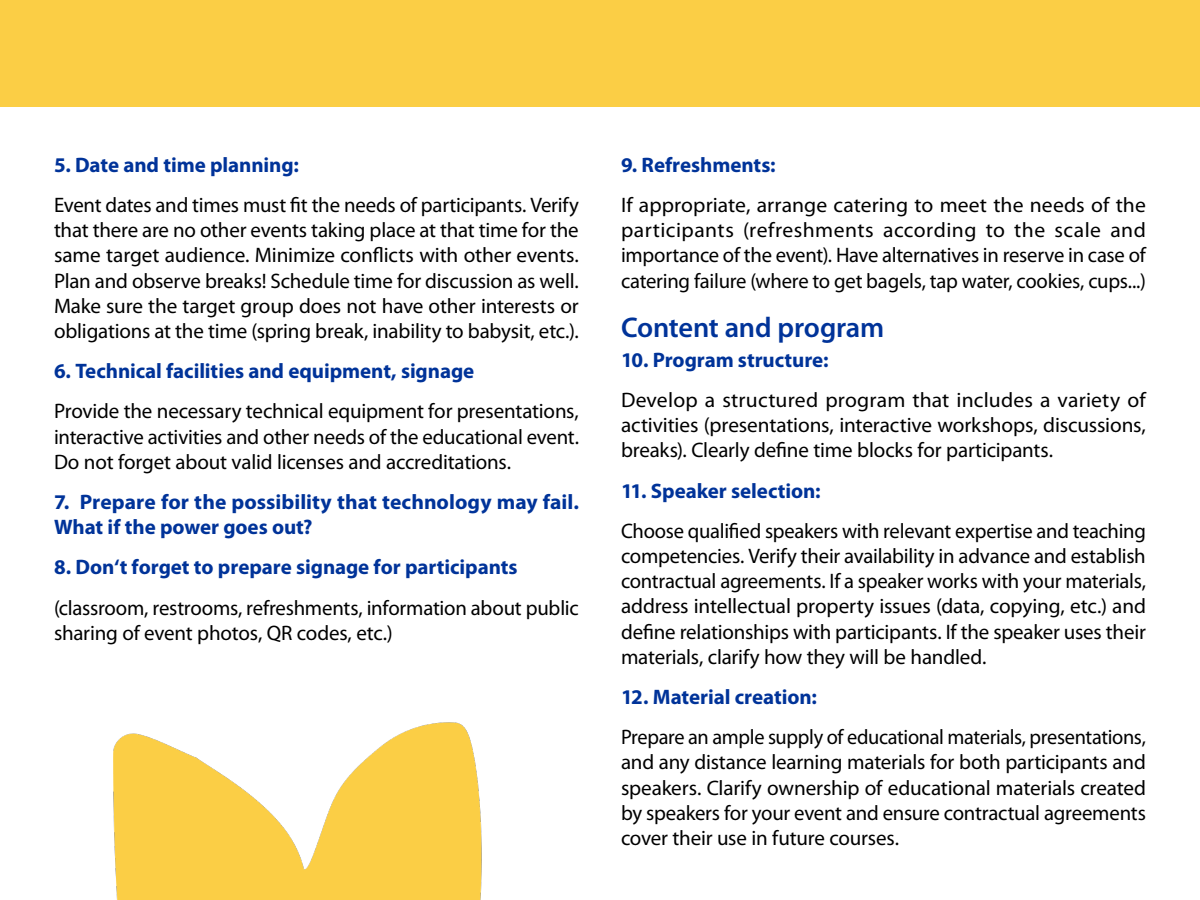
<style>
.page{position:relative;width:1200px;height:900px;background:#fff}
.page>*{position:absolute;margin:0;border:0;box-sizing:border-box;transform-origin:0 0}
.t1{font:600 28.5px "Myriad Pro";letter-spacing:-.01em;color:#039}
.t2{font:21px/25.2px "Myriad Pro";letter-spacing:-.01em;color:#000;text-align:justify}
.t3{font:700 21px/25.2px "Myriad Pro";letter-spacing:-.005em;color:#039}
</style>
<div class="page">
<div style="left:0;top:0;width:1200px;height:106px;background:#fbce45"></div>
<img style="left:113px;top:722px;width:369px;height:178px">
<p class="t3" style="left:54px;top:151px;width:246px">5. Date and time planning:</p>
<p class="t2" style="left:54px;top:192px;width:527px">Event dates and times must fit the needs of participants. Verify that there are no other events taking place at that time for the same target audience. Minimize conflicts with other events.<br>Plan and observe breaks! Schedule time for discussion as well.<br>Make sure the target group does not have other interests or obligations at the time (spring break, inability to babysit, etc.).</p>
<p class="t3" style="left:54px;top:358px;width:422px">6. Technical facilities and equipment, signage</p>
<p class="t2" style="left:54px;top:398px;width:526px">Provide the necessary technical equipment for presentations, interactive activities and other needs of the educational event.<br>Do not forget about valid licenses and accreditations.</p>
<p class="t3" style="left:54px;top:489px;width:526px">7. Prepare for the possibility that technology may fail.<br>What if the power goes out?</p>
<p class="t3" style="left:54px;top:554px;width:465px">8. Don‘t forget to prepare signage for participants</p>
<p class="t2" style="left:54px;top:595px;width:526px">(classroom, restrooms, refreshments, information about public sharing of event photos, QR codes, etc.)</p>
<p class="t3" style="left:621px;top:151px;width:156px">9. Refreshments:</p>
<p class="t2" style="left:621px;top:192px;width:526px">If appropriate, arrange catering to meet the needs of the participants (refreshments according to the scale and importance of the event). Have alternatives in reserve in case of catering failure (where to get bagels, tap water, cookies, cups...)</p>
<h1 class="t1" style="left:621px;top:309px;width:265px">Content and program</h1>
<p class="t3" style="left:621px;top:346px;width:209px">10. Program structure:</p>
<p class="t2" style="left:621px;top:387px;width:527px">Develop a structured program that includes a variety of activities (presentations, interactive workshops, discussions, breaks). Clearly define time blocks for participants.</p>
<p class="t3" style="left:621px;top:477px;width:201px">11. Speaker selection:</p>
<p class="t2" style="left:621px;top:518px;width:527px">Choose qualified speakers with relevant expertise and teaching competencies. Verify their availability in advance and establish contractual agreements. If a speaker works with your materials, address intellectual property issues (data, copying, etc.) and define relationships with participants. If the speaker uses their materials, clarify how they will be handled.</p>
<p class="t3" style="left:621px;top:684px;width:197px">12. Material creation:</p>
<p class="t2" style="left:621px;top:724px;width:527px">Prepare an ample supply of educational materials, presentations, and any distance learning materials for both participants and speakers. Clarify ownership of educational materials created by speakers for your event and ensure contractual agreements cover their use in future courses.</p>
</div>
